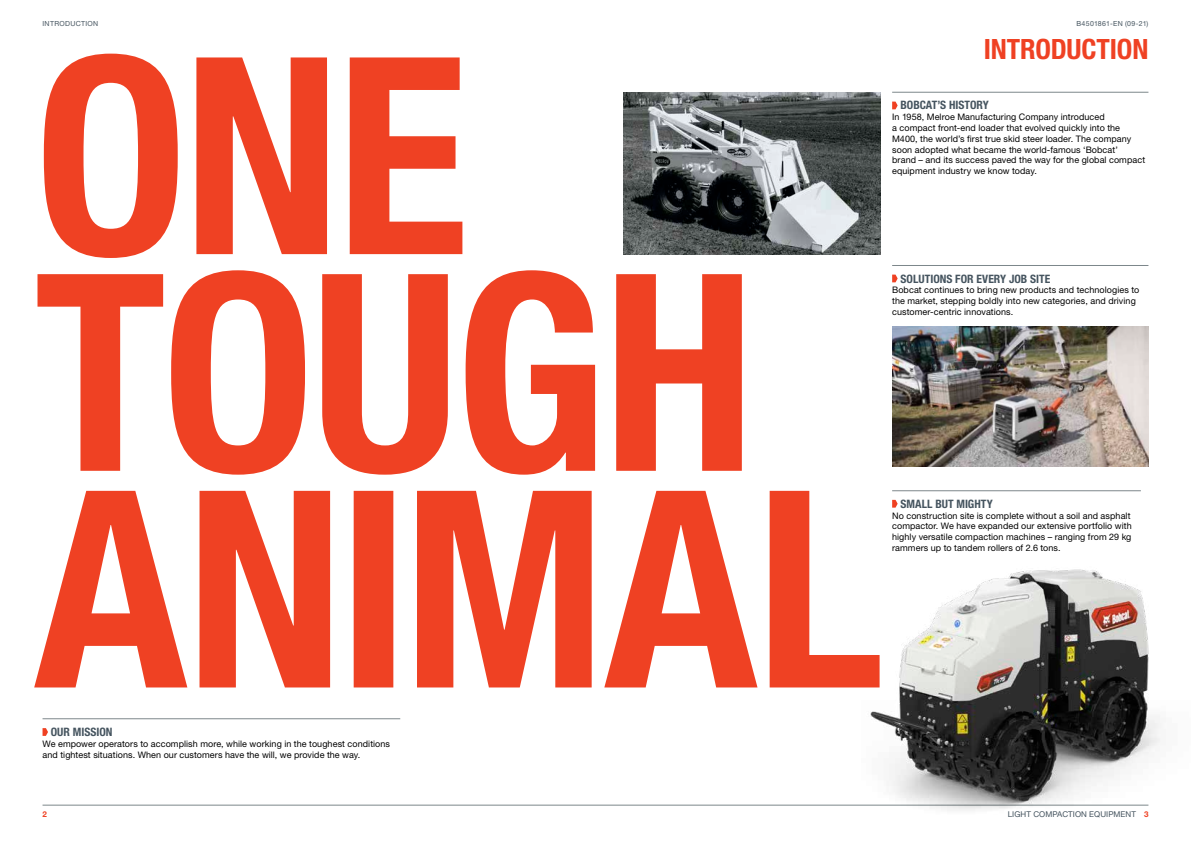
<style>
.page{position:relative;width:1191px;height:842px;background:#fff}
.page>*{position:absolute;margin:0;border:0;box-sizing:border-box;transform-origin:0 0}
.t1{font:700 condensed 28px "Helvetica Neue LT Pro";letter-spacing:-.005em;color:#ef4123}
.t2{font:700 condensed 11.6px "Helvetica Neue LT Pro";color:#45545f}
.t3{font:9px/10.8px "Helvetica Neue LT Pro";letter-spacing:.01em;color:#000}
.t4{font:8px "Helvetica Neue LT Pro";letter-spacing:.01em;color:#45545f}
.t5{font:700 8px "Helvetica Neue LT Pro";color:#ef4123}
.t6{font:7px "Helvetica Neue LT Pro";letter-spacing:.045em;color:#45545f}
.s1{font-weight:700;color:#ef4123}
</style>
<div class="page">
<hr style="left:43px;top:805px;width:1105px;height:1px;background:#7d878b">
<svg style="left:34px;top:491px;width:827px;height:196px;fill:#ef4123"></svg>
<svg style="left:37px;top:270px;width:705px;height:205px;fill:#ef4123"></svg>
<svg style="left:44px;top:54px;width:418px;height:204px;fill:#ef4123"></svg>
<img style="left:624px;top:92px;width:256px;height:162px">
<img style="left:892px;top:326px;width:256px;height:140px">
<img style="left:861px;top:569px;width:300px;height:242px">
<hr style="left:892px;top:491px;width:248px;height:1px;background:#7d878b">
<svg style="left:892px;top:500px;width:5px;height:8px"></svg>
<hr style="left:43px;top:719px;width:357px;height:1px;background:#7d878b">
<svg style="left:43px;top:728px;width:5px;height:8px"></svg>
<hr style="left:892px;top:92px;width:256px;height:1px;background:#7d878b">
<svg style="left:892px;top:102px;width:5px;height:7px"></svg>
<hr style="left:892px;top:265px;width:256px;height:1px;background:#7d878b">
<svg style="left:892px;top:275px;width:5px;height:7px"></svg>
<p class="t6" style="left:43px;top:19px;width:57px">INTRODUCTION</p>
<p class="t6" style="left:1076px;top:19px;width:74px">B4501861-EN (09-21)</p>
<h1 class="t1" style="left:983px;top:32px;width:166px">INTRODUCTION</h1>
<p class="t2" style="left:900px;top:98px;width:90px">BOBCAT’S HISTORY</p>
<p class="t3" style="left:892px;top:111px;width:254px">In 1958, Melroe Manufacturing Company introduced<br>a compact front-end loader that evolved quickly into the M400, the world’s first true skid steer loader. The company soon adopted what became the world-famous ‘Bobcat’<br>brand – and its success paved the way for the global compact equipment industry we know today.</p>
<p class="t2" style="left:900px;top:271px;width:151px">SOLUTIONS FOR EVERY JOB SITE</p>
<p class="t3" style="left:892px;top:285px;width:249px">Bobcat continues to bring new products and technologies to the market, stepping boldly into new categories, and driving customer-centric innovations.</p>
<p class="t2" style="left:51px;top:725px;width:63px">OUR MISSION</p>
<p class="t3" style="left:43px;top:738px;width:349px">We empower operators to accomplish more, while working in the toughest conditions and tightest situations. When our customers have the will, we provide the way.</p>
<p class="t5" style="left:43px;top:809px;width:6px">2</p>
<p class="t2" style="left:900px;top:497px;width:94px">SMALL BUT MIGHTY</p>
<p class="t3" style="left:892px;top:510px;width:241px">No construction site is complete without a soil and asphalt compactor. We have expanded our extensive portfolio with highly versatile compaction machines – ranging from 29 kg rammers up to tandem rollers of 2.6 tons.</p>
<p class="t4" style="left:1007px;top:810px;width:142px">LIGHT COMPACTION EQUIPMENT <span class="s1">3</span></p>
</div>
